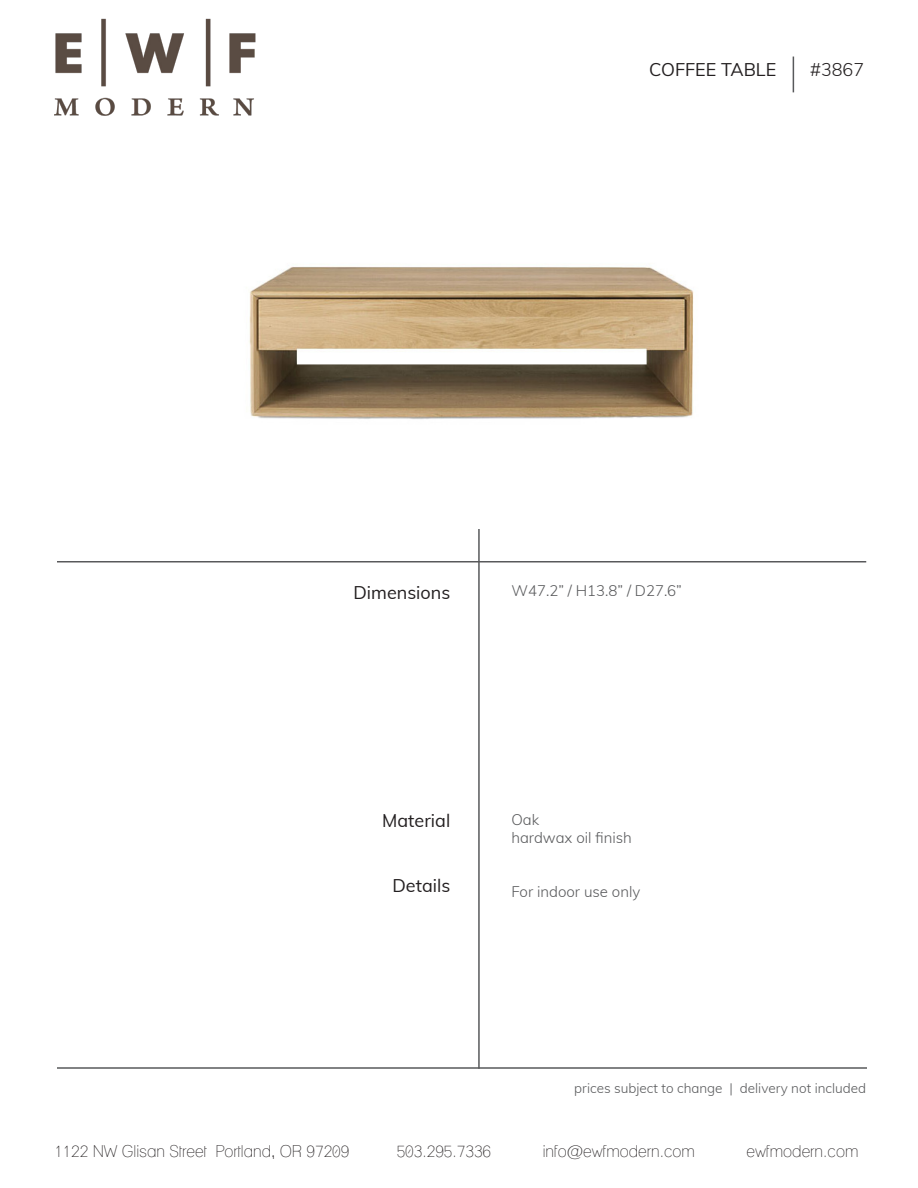
<style>
.page{position:relative;width:918px;height:1188px;background:#fff}
.page>*{position:absolute;margin:0;border:0;box-sizing:border-box;transform-origin:0 0}
.t1{font:18px "Muli";color:#231f20}
.t2{font:300 18px "Muli";color:#231f20}
.t3{font:condensed 16.5px "Lane";color:#231f20}
.t4{font:300 15px "Muli";color:#58595b}
.t5{font:300 13.5px "Muli";color:#58595b}
</style>
<div class="page">
<img style="left:54px;top:18px;width:202px;height:98px">
<hr style="left:57px;top:1067px;width:810px;height:2px;background:#58595b">
<hr style="left:57px;top:561px;width:809px;height:1px;background:#58595b">
<hr style="left:478px;top:519px;width:2px;height:550px;background:#58595b">
<hr style="left:793px;top:57px;width:1px;height:35px;background:#58595b">
<img style="left:249px;top:266px;width:445px;height:262px">
<p class="t1" style="left:649px;top:57px;width:129px">COFFEE TABLE</p>
<p class="t2" style="left:810px;top:57px;width:56px">#3867</p>
<p class="t1" style="left:353px;top:579px;width:98px">Dimensions</p>
<p class="t4" style="left:511px;top:579px;width:172px">W47.2” / H13.8” / D27.6”</p>
<p class="t1" style="left:382px;top:807px;width:70px">Material</p>
<p class="t1" style="left:393px;top:872px;width:59px">Details</p>
<p class="t4" style="left:511px;top:809px;width:29px">Oak</p>
<p class="t4" style="left:511px;top:827px;width:122px">hardwax oil finish</p>
<p class="t4" style="left:511px;top:881px;width:130px">For indoor use only</p>
<p class="t5" style="left:574px;top:1078px;width:293px">prices subject to change | delivery not included</p>
<p class="t3" style="left:54px;top:1141px;width:297px">1122 NW Glisan Street Portland, OR 97209</p>
<p class="t3" style="left:397px;top:1141px;width:96px">503.295.7336</p>
<p class="t3" style="left:543px;top:1141px;width:154px">info@ewfmodern.com</p>
<p class="t3" style="left:747px;top:1141px;width:113px">ewfmodern.com</p>
</div>
